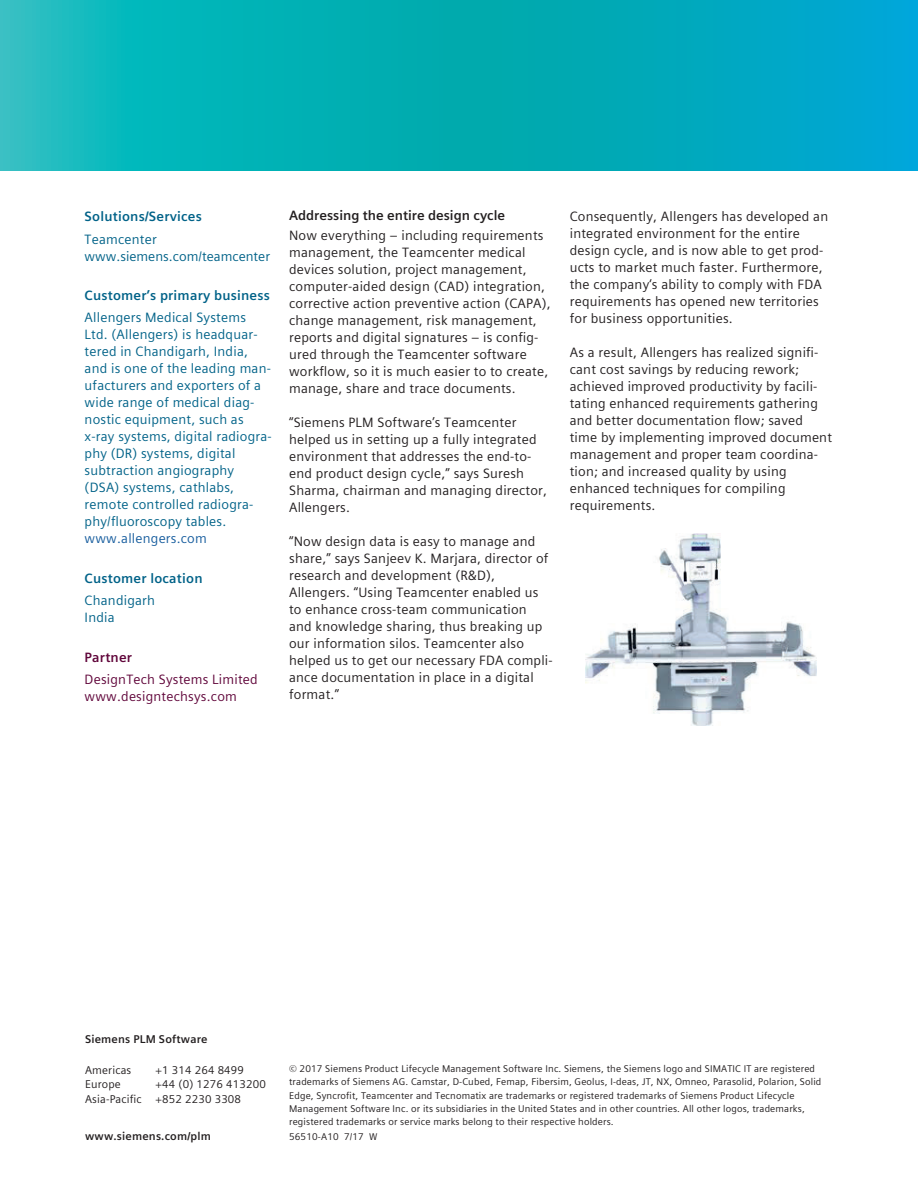
<style>
.page{position:relative;width:918px;height:1188px;background:#fff}
.page>*{position:absolute;margin:0;border:0;box-sizing:border-box;transform-origin:0 0}
.t1{font:13.5px/17px "Siemens Sans Global";letter-spacing:.015em;color:#231f20}
.t2{font:13.5px/17px "Siemens Sans Global";letter-spacing:.015em;color:#006288}
.t3{font:700 13.5px "Siemens Sans Global";letter-spacing:.015em;color:#006288}
.t4{font:13.5px/17px "Siemens Sans Global";letter-spacing:.015em;color:#60053a}
.t5{font:700 13.5px "Siemens Sans Global";color:#231f20}
.t6{font:13.5px "Siemens Sans Global";letter-spacing:.015em;color:#175d9e}
.t7{font:700 13.5px "Siemens Sans Global";letter-spacing:.015em;color:#60053a}
.t8{font:11.25px/14.9px "Siemens Sans Global";letter-spacing:.015em;color:#231f20}
.t9{font:700 11.25px "Siemens Sans Global";letter-spacing:.015em;color:#231f20}
.t10{font:9.75px/13px "Siemens Sans Global";letter-spacing:.015em;color:#231f20}
</style>
<div class="page">
<svg style="left:0;top:0;width:918px;height:170px;background:#04aebb"></svg>
<img style="left:586px;top:533px;width:230px;height:192px">
<p class="t3" style="left:85px;top:206px;width:119px">Solutions/Services</p>
<p class="t2" style="left:85px;top:230px;width:187px">Teamcenter www.siemens.com/teamcenter</p>
<p class="t3" style="left:85px;top:285px;width:187px">Customer’s primary business</p>
<p class="t2" style="left:85px;top:309px;width:189px">Allengers Medical Systems<br>Ltd. (Allengers) is headquar&shy;tered in Chandigarh, India, and is one of the leading man&shy;ufacturers and exporters of a wide range of medical diag&shy;nostic equipment, such as x-ray systems, digital radiogra&shy;phy (DR) systems, digital subtraction angiography (DSA) systems, cathlabs, remote controlled radiogra&shy;phy/fluoroscopy tables.</p>
<p class="t6" style="left:85px;top:529px;width:124px">www.allengers.com</p>
<p class="t3" style="left:85px;top:568px;width:119px">Customer location</p>
<p class="t2" style="left:85px;top:592px;width:72px">Chandigarh<br>India</p>
<p class="t7" style="left:85px;top:647px;width:49px">Partner</p>
<p class="t4" style="left:85px;top:671px;width:175px">DesignTech Systems Limited www.designtechsys.com</p>
<p class="t5" style="left:289px;top:205px;width:218px">Addressing the entire design cycle</p>
<p class="t1" style="left:289px;top:226px;width:263px">Now everything – including requirements management, the Teamcenter medical devices solution, project management, computer-aided design (CAD) integration, corrective action preventive action (CAPA), change management, risk management, reports and digital signatures – is config&shy;ured through the Teamcenter software workflow, so it is much easier to to create, manage, share and trace documents.</p>
<p class="t1" style="left:289px;top:414px;width:260px">“Siemens PLM Software’s Teamcenter helped us in setting up a fully integrated environment that addresses the end-to&shy;end product design cycle,” says Suresh Sharma, chairman and managing director, Allengers.</p>
<p class="t1" style="left:289px;top:533px;width:265px">“Now design data is easy to manage and share,” says Sanjeev K. Marjara, director of research and development (R&amp;D), Allengers. “Using Teamcenter enabled us to enhance cross-team communication and knowledge sharing, thus breaking up our information silos. Teamcenter also helped us to get our necessary FDA compli&shy;ance documentation in place in a digital format.”</p>
<p class="t1" style="left:570px;top:208px;width:260px">Consequently, Allengers has developed an integrated environment for the entire design cycle, and is now able to get prod&shy;ucts to market much faster. Furthermore, the company‘s ability to comply with FDA requirements has opened new territories for business opportunities.</p>
<p class="t1" style="left:570px;top:344px;width:264px">As a result, Allengers has realized signifi&shy;cant cost savings by reducing rework; achieved improved productivity by facili&shy;tating enhanced requirements gathering and better documentation flow; saved time by implementing improved document management and proper team coordina&shy;tion; and increased quality by using enhanced techniques for compiling requirements.</p>
<p class="t9" style="left:85px;top:1030px;width:124px">Siemens PLM Software</p>
<p class="t8" style="left:85px;top:1062px;width:48px">Americas</p>
<p class="t8" style="left:156px;top:1062px;width:90px">+1 314 264 8499</p>
<p class="t8" style="left:85px;top:1077px;width:37px">Europe</p>
<p class="t8" style="left:85px;top:1077px;width:182px;text-indent:71px">+44 (0) 1276 413200<br>Asia-Pacific +852 2230 3308</p>
<p class="t10" style="left:289px;top:1063px;width:534px">© 2017 Siemens Product Lifecycle Management Software Inc. Siemens, the Siemens logo and SIMATIC IT are registered trademarks of Siemens AG. Camstar, D-Cubed, Femap, Fibersim, Geolus, I-deas, JT, NX, Omneo, Parasolid, Polarion, Solid Edge, Syncrofit, Teamcenter and Tecnomatix are trademarks or registered trademarks of Siemens Product Lifecycle Management Software Inc. or its subsidiaries in the United States and in other countries. All other logos, trademarks, registered trademarks or service marks belong to their respective holders.</p>
<p class="t9" style="left:85px;top:1127px;width:127px">www.siemens.com/plm</p>
<p class="t10" style="left:289px;top:1130px;width:90px">56510-A10 7/17 W</p>
</div>
